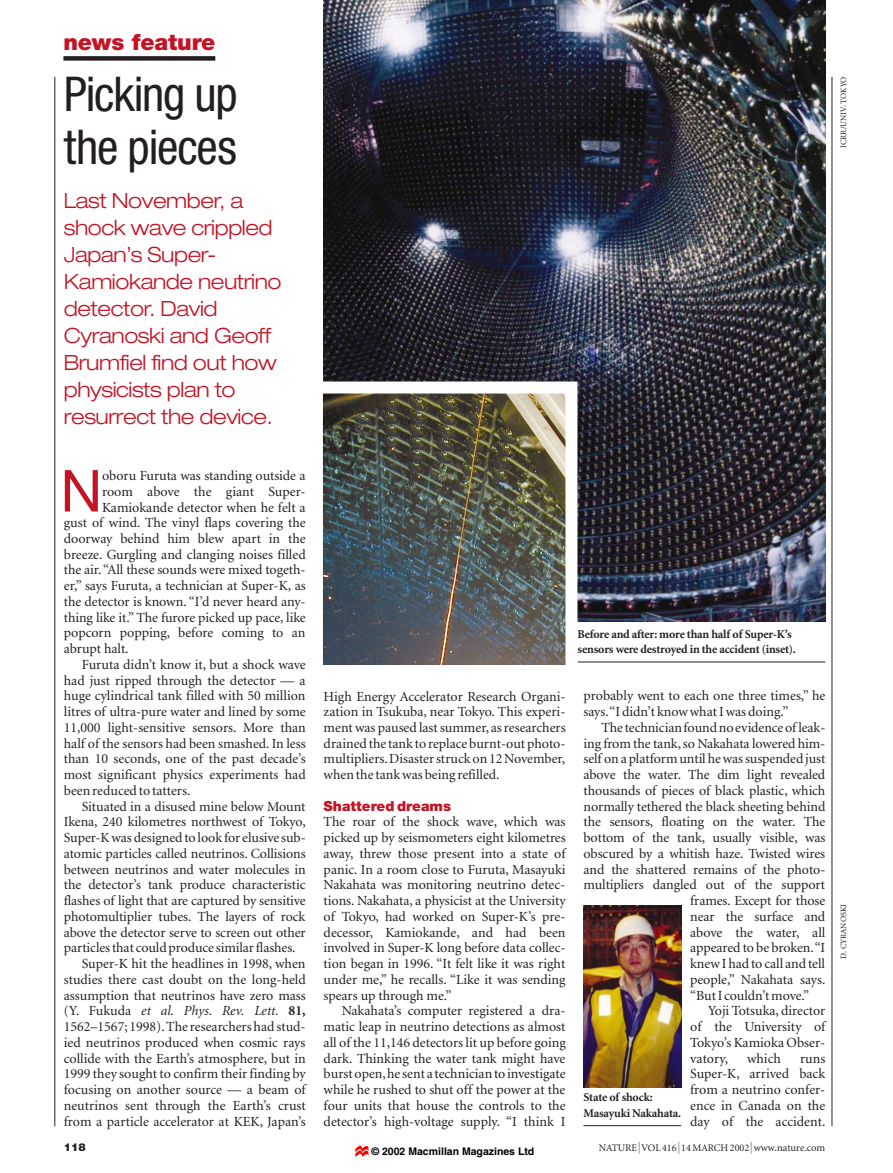
<style>
.page{position:relative;width:893px;height:1173px;background:#fff}
.page>*{position:absolute;margin:0;border:0;box-sizing:border-box;transform-origin:0 0}
.t1{font:58.05px "Helvetica Neue";color:#c41324}
.t2{font:condensed 48px/52.5px "Helvetica Neue";letter-spacing:-.025em;color:#231f20}
.t3{font:900 22.5px "Helvetica Neue";letter-spacing:-.005em;color:#c41324}
.t4{font:300 expanded 21px/27px "Helvetica Neue";letter-spacing:-.02em;color:#c41324}
.t5{font:13.95px/15.8px "Minion";letter-spacing:-.005em;color:#231f20;text-align:justify}
.t6{font:italic 13.95px "Minion";letter-spacing:.005em;color:#231f20}
.t7{font:900 13.95px "Helvetica Neue";color:#c41324}
.t8{font:700 12px/15.8px "Minion";letter-spacing:-.015em;color:#231f20}
.t9{font:900 10.8px "Helvetica Neue";color:#231f20}
.t10{font:700 10.5px "Helvetica";color:#000}
.t11{font:10.2px "Minion";color:#231f20}
.t12{font:8.25px "Minion";color:#231f20}
.s1{font-style:normal}
.s2{font-weight:700;font-style:normal}
.s3{font-family:"Unica SB";font-weight:300;font-size:12px;color:#fff}
.s4{font-size:10.5px;color:#fff}
.s5{font-family:"Unica SB";font-weight:300;font-size:12px}
.s6{font-size:10.5px}
</style>
<div class="page">
<hr style="left:55px;top:77px;width:1px;height:1049px;background:#231f20">
<hr style="left:831px;top:77px;width:1px;height:1049px;background:#231f20">
<img style="left:323px;top:0;width:502px;height:622px">
<img style="left:324px;top:395px;width:240px;height:269px">
<div style="left:311px;top:382px;width:266px;height:295px;border:12px solid #fff"></div>
<hr style="left:583px;top:1125px;width:98px;height:1px;background:#231f20">
<img style="left:583px;top:905px;width:98px;height:183px">
<hr style="left:577px;top:662px;width:248px;height:1px;background:#231f20">
<div style="left:63px;top:56px;width:152px;height:5px;background:#231f20"></div>
<svg style="left:355px;top:1146px;width:13px;height:11px"></svg>
<h3 class="t3" style="left:63px;top:33px;width:153px">news feature</h3>
<h2 class="t2" style="left:64px;top:72px;width:175px">Picking up the pieces</h2>
<h3 class="t4" style="left:64px;top:189px;width:219px">Last November, a shock wave crippled<br>Japan’s Super-<br>Kamiokande neutrino detector. David<br>Cyranoski and Geoff<br>Brumfiel find out how physicists plan to resurrect the device.</h3>
<p class="t12" style="left:840px;top:148px;width:73px;rotate:-90deg">ICRR/UNIV. TOKYO</p>
<h1 class="t1" style="left:60px;top:470px;width:43px">N</h1>
<p class="t5" style="left:102px;top:469px;width:205px">oboru Furuta was standing outside a</p>
<p class="t5" style="left:102px;top:485px;width:205px">room above the giant Super-</p>
<p class="t5" style="left:102px;top:500px;width:205px">Kamiokande detector when he felt a</p>
<p class="t5" style="left:64px;top:516px;width:243px">gust of wind. The vinyl flaps covering the</p>
<p class="t5" style="left:64px;top:532px;width:243px">doorway behind him blew apart in the</p>
<p class="t5" style="left:64px;top:548px;width:243px">breeze. Gurgling and clanging noises filled</p>
<p class="t5" style="left:64px;top:563px;width:243px">the air. “All these sounds were mixed togeth-</p>
<p class="t5" style="left:64px;top:579px;width:243px">er,” says Furuta, a technician at Super-K, as</p>
<p class="t5" style="left:64px;top:595px;width:243px">the detector is known. “I’d never heard any-</p>
<p class="t5" style="left:64px;top:611px;width:243px">thing like it.” The furore picked up pace, like</p>
<p class="t5" style="left:64px;top:626px;width:243px">popcorn popping, before coming to an</p>
<p class="t5" style="left:64px;top:642px;width:66px">abrupt halt.</p>
<p class="t5" style="left:82px;top:658px;width:225px">Furuta didn’t know it, but a shock wave</p>
<p class="t5" style="left:64px;top:674px;width:243px">had just ripped through the detector — a</p>
<p class="t5" style="left:64px;top:689px;width:243px">huge cylindrical tank filled with 50 million</p>
<p class="t5" style="left:64px;top:705px;width:243px">litres of ultra-pure water and lined by some</p>
<p class="t5" style="left:64px;top:721px;width:243px">11,000 light-sensitive sensors. More than</p>
<p class="t5" style="left:64px;top:737px;width:243px">half of the sensors had been smashed. In less</p>
<p class="t5" style="left:64px;top:752px;width:243px">than 10 seconds, one of the past decade’s</p>
<p class="t5" style="left:64px;top:768px;width:243px">most significant physics experiments had</p>
<p class="t5" style="left:64px;top:784px;width:128px">been reduced to tatters.</p>
<p class="t5" style="left:82px;top:800px;width:225px">Situated in a disused mine below Mount</p>
<p class="t5" style="left:64px;top:815px;width:243px">Ikena, 240 kilometres northwest of Tokyo,</p>
<p class="t5" style="left:64px;top:831px;width:243px">Super-K was designed to look for elusive sub-</p>
<p class="t5" style="left:64px;top:847px;width:243px">atomic particles called neutrinos. Collisions</p>
<p class="t5" style="left:64px;top:863px;width:243px">between neutrinos and water molecules in</p>
<p class="t5" style="left:64px;top:878px;width:243px">the detector’s tank produce characteristic</p>
<p class="t5" style="left:64px;top:894px;width:243px">flashes of light that are captured by sensitive</p>
<p class="t5" style="left:64px;top:910px;width:243px">photomultiplier tubes. The layers of rock</p>
<p class="t5" style="left:64px;top:926px;width:243px">above the detector serve to screen out other</p>
<p class="t5" style="left:64px;top:941px;width:233px">particles that could produce similar flashes.</p>
<p class="t5" style="left:82px;top:957px;width:225px">Super-K hit the headlines in 1998, when</p>
<p class="t5" style="left:64px;top:973px;width:243px">studies there cast doubt on the long-held</p>
<p class="t5" style="left:64px;top:989px;width:243px">assumption that neutrinos have zero mass</p>
<p class="t6" style="left:64px;top:1006px;width:243px"><span class="s1">(Y. Fukuda</span> et al. Phys. Rev. Lett. <span class="s2">81,</span></p>
<p class="t5" style="left:64px;top:1020px;width:243px">1562–1567; 1998).The researchers had stud-</p>
<p class="t5" style="left:64px;top:1036px;width:243px">ied neutrinos produced when cosmic rays</p>
<p class="t5" style="left:64px;top:1052px;width:243px">collide with the Earth’s atmosphere, but in</p>
<p class="t5" style="left:64px;top:1067px;width:243px">1999 they sought to confirm their finding by</p>
<p class="t5" style="left:64px;top:1083px;width:243px">focusing on another source — a beam of</p>
<p class="t5" style="left:64px;top:1099px;width:243px">neutrinos sent through the Earth’s crust</p>
<p class="t5" style="left:64px;top:1115px;width:243px">from a particle accelerator at KEK, Japan’s</p>
<p class="t8" style="left:577px;top:627px;width:220px">Before and after: more than half of Super-K’s sensors were destroyed in the accident (inset).</p>
<p class="t5" style="left:323px;top:689px;width:243px">High Energy Accelerator Research Organi&shy;zation in Tsukuba, near Tokyo. This experi&shy;ment was paused last summer, as researchers drained the tank to replace burnt-out photo&shy;multipliers.Disaster struck on 12 November, when the tank was being refilled.</p>
<p class="t7" style="left:323px;top:801px;width:129px">Shattered dreams</p>
<p class="t5" style="left:323px;top:815px;width:243px">The roar of the shock wave, which was picked up by seismometers eight kilometres away, threw those present into a state of panic. In a room close to Furuta, Masayuki Nakahata was monitoring neutrino detec&shy;tions. Nakahata, a physicist at the University of Tokyo, had worked on Super-K’s pre&shy;decessor, Kamiokande, and had been involved in Super-K long before data collec&shy;tion began in 1996. “It felt like it was right under me,” he recalls. “Like it was sending spears up through me.”</p>
<p class="t5" style="left:323px;top:1004px;width:243px;text-indent:18px">Nakahata’s computer registered a dra&shy;matic leap in neutrino detections as almost all of the 11,146 detectors lit up before going dark. Thinking the water tank might have burst open,he sent a technician to investigate while he rushed to shut off the power at the four units that house the controls to the detector’s high-voltage supply. “I think I</p>
<p class="t5" style="left:583px;top:689px;width:243px">probably went to each one three times,” he says.“I didn’t know what I was doing.”</p>
<p class="t5" style="left:601px;top:721px;width:225px">The technician found no evidence of leak-</p>
<p class="t5" style="left:583px;top:737px;width:243px">ing from the tank, so Nakahata lowered him-</p>
<p class="t5" style="left:583px;top:752px;width:243px">self on a platform until he was suspended just</p>
<p class="t5" style="left:583px;top:768px;width:243px">above the water. The dim light revealed</p>
<p class="t5" style="left:583px;top:784px;width:243px">thousands of pieces of black plastic, which</p>
<p class="t5" style="left:583px;top:800px;width:243px">normally tethered the black sheeting behind</p>
<p class="t5" style="left:583px;top:815px;width:243px">the sensors, floating on the water. The</p>
<p class="t5" style="left:583px;top:831px;width:243px">bottom of the tank, usually visible, was</p>
<p class="t5" style="left:583px;top:847px;width:243px">obscured by a whitish haze. Twisted wires</p>
<p class="t5" style="left:583px;top:863px;width:243px">and the shattered remains of the photo-</p>
<p class="t5" style="left:583px;top:878px;width:243px">multipliers dangled out of the support</p>
<p class="t5" style="left:690px;top:894px;width:136px">frames. Except for those</p>
<p class="t5" style="left:690px;top:910px;width:136px">near the surface and</p>
<p class="t5" style="left:690px;top:926px;width:137px">above the water, all</p>
<p class="t5" style="left:690px;top:941px;width:137px">appeared to be broken.“I</p>
<p class="t5" style="left:690px;top:957px;width:136px">knew I had to call and tell</p>
<p class="t5" style="left:690px;top:973px;width:137px">people,” Nakahata says.</p>
<p class="t5" style="left:690px;top:989px;width:121px">“But I couldn’t move.”</p>
<p class="t5" style="left:708px;top:1004px;width:119px">Yoji Totsuka, director</p>
<p class="t5" style="left:690px;top:1020px;width:137px">of the University of</p>
<p class="t5" style="left:690px;top:1036px;width:137px">Tokyo’s Kamioka Obser-</p>
<p class="t5" style="left:690px;top:1052px;width:40px">vatory,</p>
<p class="t5" style="left:747px;top:1052px;width:35px">which</p>
<p class="t5" style="left:690px;top:1052px;width:137px;text-indent:110px">runs Super-K, arrived back from a neutrino confer&shy;ence in Canada on the day of the accident.</p>
<p class="t8" style="left:583px;top:1090px;width:99px">State of shock:<br>Masayuki Nakahata.</p>
<p class="t9" style="left:64px;top:1143px;width:23px">118</p>
<p class="t11" style="left:574px;top:1143px;width:252px"><span class="s3">|</span> <span class="s4">www</span>NATURE<span class="s5">|</span> VOL 416 <span class="s5">|</span> 14 MARCH 2002 <span class="s5">|</span> <span class="s6">www.nature.com</span></p>
<p class="t10" style="left:371px;top:1145px;width:164px">© 2002 Macmillan Magazines Ltd</p>
<p class="t12" style="left:840px;top:959px;width:56px;rotate:-90deg">D. CYRANOSKI</p>
</div>
